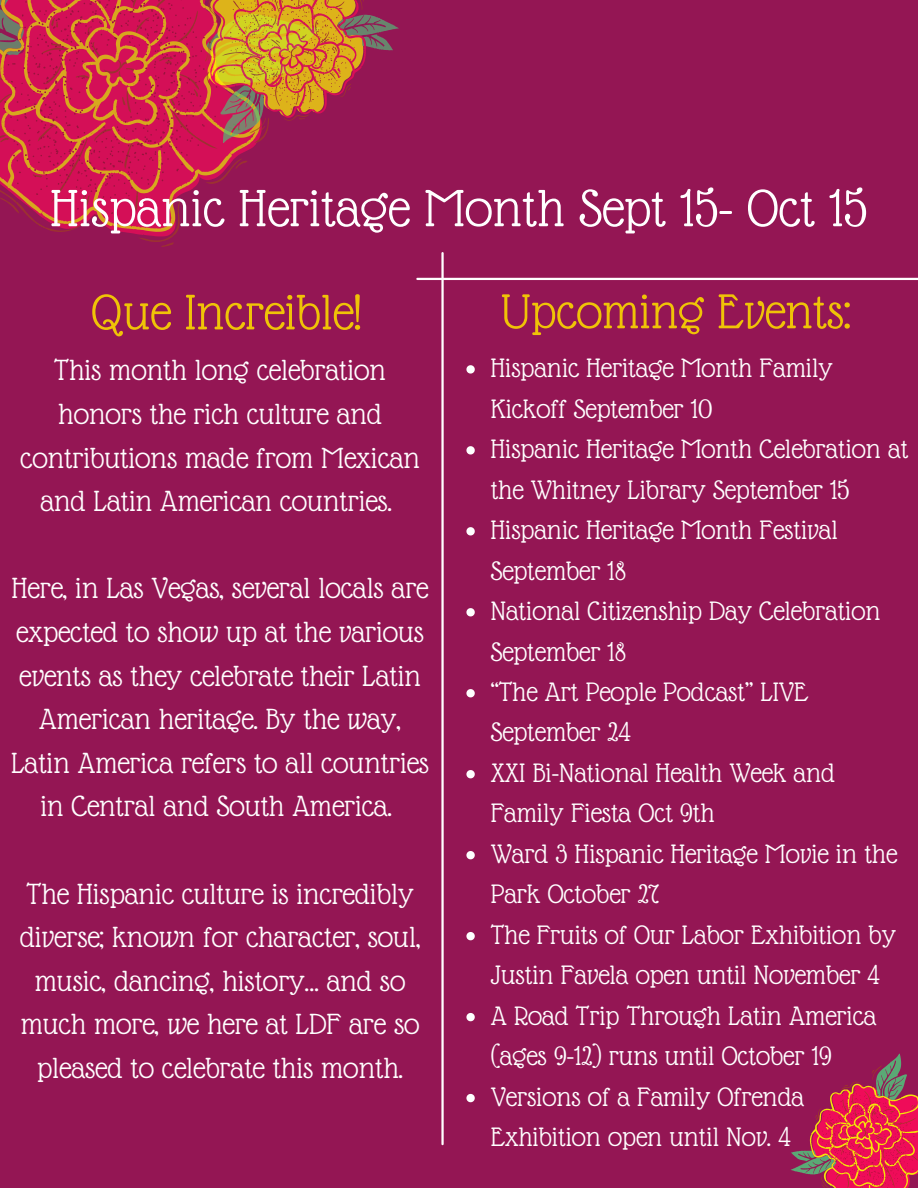
<style>
.page{position:relative;width:918px;height:1188px;background:#941654}
.page>*{position:absolute;margin:0;border:0;box-sizing:border-box;transform-origin:0 0}
.t1{font:57px "Glass Antiqua";color:#fff}
.t2{font:54.3px "Glass Antiqua";color:#efc307}
.t3{font:53.25px "Glass Antiqua";color:#efc307}
.t4{font:31.65px/43.7px "Glass Antiqua";color:#fff;text-align:center}
.t5{font:28.95px/40.5px "Glass Antiqua";color:#fff}
</style>
<div class="page">
<hr style="left:441px;top:253px;width:3px;height:891px;background:#fff">
<hr style="left:417px;top:278px;width:501px;height:2px;background:#fff">
<svg style="left:0;top:0;width:257px;height:247px;fill:#d40f57"></svg>
<svg style="left:466px;top:365px;width:9px;height:9px"></svg>
<svg style="left:466px;top:446px;width:9px;height:9px"></svg>
<svg style="left:466px;top:527px;width:9px;height:8px"></svg>
<svg style="left:466px;top:608px;width:9px;height:8px"></svg>
<svg style="left:466px;top:689px;width:9px;height:8px"></svg>
<svg style="left:466px;top:770px;width:9px;height:8px"></svg>
<svg style="left:466px;top:851px;width:9px;height:8px"></svg>
<svg style="left:466px;top:932px;width:9px;height:8px"></svg>
<svg style="left:466px;top:1013px;width:9px;height:8px"></svg>
<svg style="left:466px;top:1094px;width:9px;height:8px"></svg>
<svg style="left:791px;top:1053px;width:127px;height:135px"></svg>
<svg style="left:179px;top:0;width:220px;height:143px"></svg>
<h1 class="t1" style="left:50px;top:179px;width:819px">Hispanic Heritage Month Sept 15- Oct 15</h1>
<h2 class="t2" style="left:91px;top:284px;width:272px">Que Increible!</h2>
<p class="t4" style="left:20px;top:349px;width:401px">This month long celebration honors the rich culture and contributions made from Mexican and Latin American countries.</p>
<p class="t4" style="left:11px;top:567px;width:419px">Here, in Las Vegas, several locals are expected to show up at the various events as they celebrate their Latin American heritage. By the way, Latin America refers to all countries in Central and South America.</p>
<p class="t4" style="left:20px;top:872px;width:402px">The Hispanic culture is incredibly diverse; known for character, soul, music, dancing, history… and so much more, we here at LDF are so pleased to celebrate this month.</p>
<h3 class="t3" style="left:501px;top:284px;width:352px">Upcoming Events:</h3>
<p class="t5" style="left:491px;top:348px;width:419px">Hispanic Heritage Month Family<br>Kickoff September 10<br>Hispanic Heritage Month Celebration at the Whitney Library September 15<br>Hispanic Heritage Month Festival<br>September 18<br>National Citizenship Day Celebration<br>September 18<br>“The Art People Podcast” LIVE<br>September 24<br>XXI Bi-National Health Week and<br>Family Fiesta Oct 9th<br>Ward 3 Hispanic Heritage Movie in the<br>Park October 27<br>The Fruits of Our Labor Exhibition by<br>Justin Favela open until November 4<br>A Road Trip Through Latin America (ages 9-12) runs until October 19<br>Versions of a Family Ofrenda<br>Exhibition open until Nov. 4</p>
</div>
